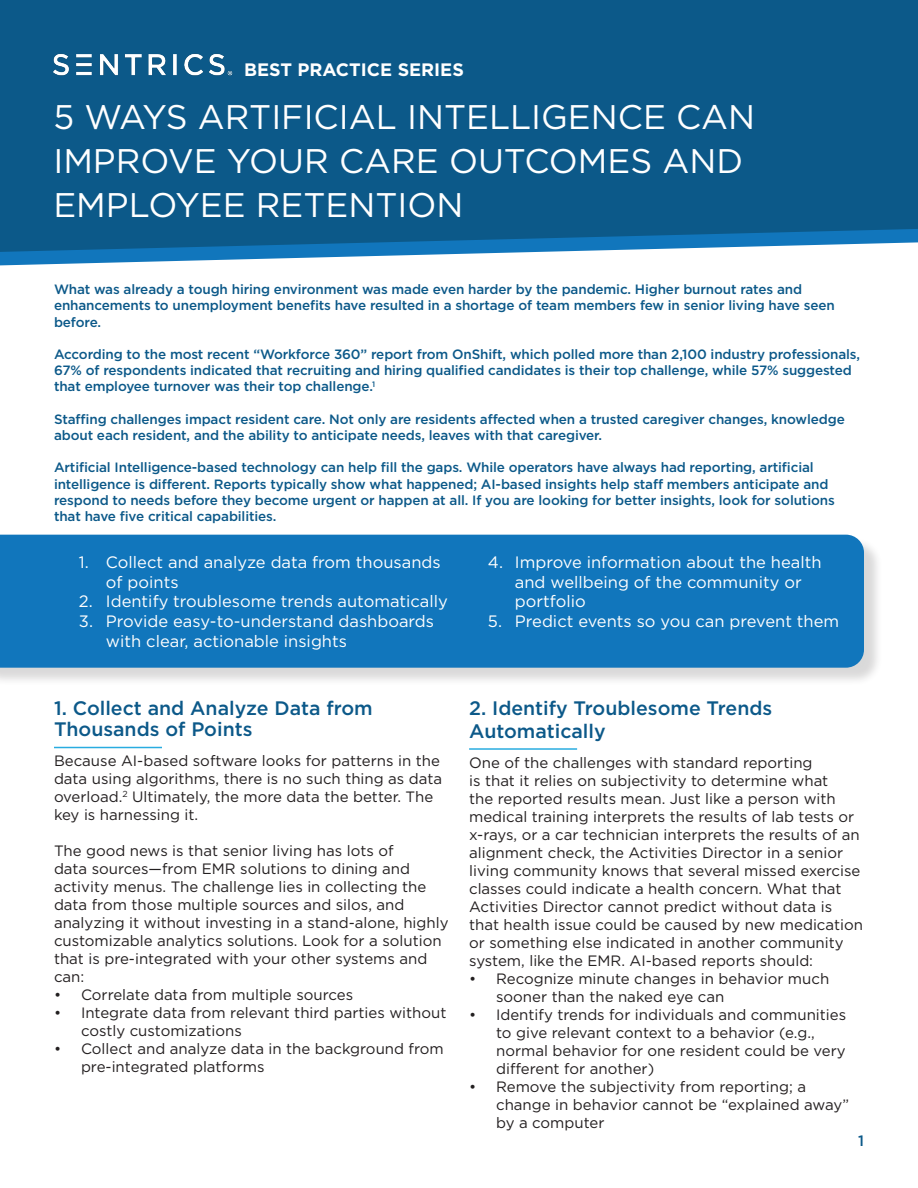
<style>
.page{position:relative;width:918px;height:1188px;background:#fff}
.page>*{position:absolute;margin:0;border:0;box-sizing:border-box;transform-origin:0 0}
.t1{font:34.2px/44px "Gotham";color:#fff}
.t2{font:500 19.5px/21px "Gotham";color:#0c5989}
.t3{font:700 18px "Gotham";color:#fff}
.t4{font:16.5px/19.8px "Gotham";color:#fff}
.t5{font:15px/18px "Gotham";color:#231f20}
.t6{font:500 15px "Gotham";color:#0c5989}
.t7{font:500 13.5px/16.2px "Gotham";letter-spacing:-.01em;color:#0c5989}
</style>
<div class="page">
<div style="left:0;top:537px;width:883px;height:149px;background:#231f20;opacity:.17"></div>
<div style="left:0;top:535px;width:864px;height:133px;background:#1176bc"></div>
<hr style="left:54px;top:747px;width:108px;height:1px;background:#29ace0">
<hr style="left:469px;top:748px;width:108px;height:2px;background:#29ace0">
<svg style="left:0;top:252px;width:533px;height:13px"></svg>
<div style="left:0;top:0;width:918px;height:252px;background:#0c5989"></div>
<img style="left:41px;top:37px;width:206px;height:51px">
<p class="t3" style="left:244px;top:57px;width:221px">BEST PRACTICE SERIES</p>
<p class="t1" style="left:53px;top:94px;width:703px">5 WAYS ARTIFICIAL INTELLIGENCE CAN<br>IMPROVE YOUR CARE OUTCOMES AND<br>EMPLOYEE RETENTION</p>
<p class="t7" style="left:54px;top:281px;width:782px">What was already a tough hiring environment was made even harder by the pandemic. Higher burnout rates and enhancements to unemployment benefits have resulted in a shortage of team members few in senior living have seen before.</p>
<p class="t7" style="left:54px;top:346px;width:808px">According to the most recent “Workforce 360” report from OnShift, which polled more than 2,100 industry professionals,<br>67% of respondents indicated that recruiting and hiring qualified candidates is their top challenge, while 57% suggested that employee turnover was their top challenge.<sup>1</sup></p>
<p class="t7" style="left:54px;top:411px;width:792px">Staffing challenges impact resident care. Not only are residents affected when a trusted caregiver changes, knowledge about each resident, and the ability to anticipate needs, leaves with that caregiver.</p>
<p class="t7" style="left:54px;top:459px;width:782px">Artificial Intelligence-based technology can help fill the gaps. While operators have always had reporting, artificial intelligence is different. Reports typically show what happened; AI-based insights help staff members anticipate and respond to needs before they become urgent or happen at all. If you are looking for better insights, look for solutions that have five critical capabilities.</p>
<p class="t4" style="left:106px;top:552px;width:336px;text-indent:-27px">1. Collect and analyze data from thousands of points</p>
<p class="t4" style="left:79px;top:591px;width:370px">2. Identify troublesome trends automatically</p>
<p class="t4" style="left:106px;top:611px;width:330px;text-indent:-27px">3. Provide easy-to-understand dashboards with clear, actionable insights</p>
<p class="t2" style="left:54px;top:698px;width:320px">1. Collect and Analyze Data from<br>Thousands of Points</p>
<p class="t5" style="left:54px;top:752px;width:390px">Because AI-based software looks for patterns in the data using algorithms, there is no such thing as data overload.<sup>2</sup> Ultimately, the more data the better. The key is harnessing it.</p>
<p class="t5" style="left:54px;top:842px;width:396px">The good news is that senior living has lots of<br>data sources—from EMR solutions to dining and activity menus. The challenge lies in collecting the data from those multiple sources and silos, and analyzing it without investing in a stand-alone, highly customizable analytics solutions. Look for a solution that is pre-integrated with your other systems and can:</p>
<p class="t5" style="left:54px;top:986px;width:301px">• Correlate data from multiple sources</p>
<p class="t5" style="left:81px;top:1004px;width:367px;text-indent:-27px">• Integrate data from relevant third parties without costly customizations</p>
<p class="t5" style="left:81px;top:1040px;width:364px;text-indent:-27px">• Collect and analyze data in the background from pre-integrated platforms</p>
<p class="t4" style="left:515px;top:552px;width:308px;text-indent:-27px">4. Improve information about the health and wellbeing of the community or portfolio</p>
<p class="t4" style="left:488px;top:611px;width:353px">5. Predict events so you can prevent them</p>
<p class="t2" style="left:469px;top:697px;width:305px;line-height:22.5px">2. Identify Troublesome Trends<br>Automatically</p>
<p class="t5" style="left:469px;top:753px;width:395px">One of the challenges with standard reporting<br>is that it relies on subjectivity to determine what<br>the reported results mean. Just like a person with medical training interprets the results of lab tests or x-rays, or a car technician interprets the results of an alignment check, the Activities Director in a senior living community knows that several missed exercise classes could indicate a health concern. What that Activities Director cannot predict without data is that health issue could be caused by new medication or something else indicated in another community system, like the EMR. AI-based reports should:</p>
<p class="t5" style="left:496px;top:969px;width:335px;text-indent:-27px">• Recognize minute changes in behavior much sooner than the naked eye can</p>
<p class="t5" style="left:496px;top:1005px;width:352px;text-indent:-27px">• Identify trends for individuals and communities to give relevant context to a behavior (e.g., normal behavior for one resident could be very different for another)</p>
<p class="t5" style="left:496px;top:1077px;width:355px;text-indent:-27px">• Remove the subjectivity from reporting; a change in behavior cannot be “explained away” by a computer</p>
<p class="t6" style="left:858px;top:1131px;width:7px">1</p>
</div>
